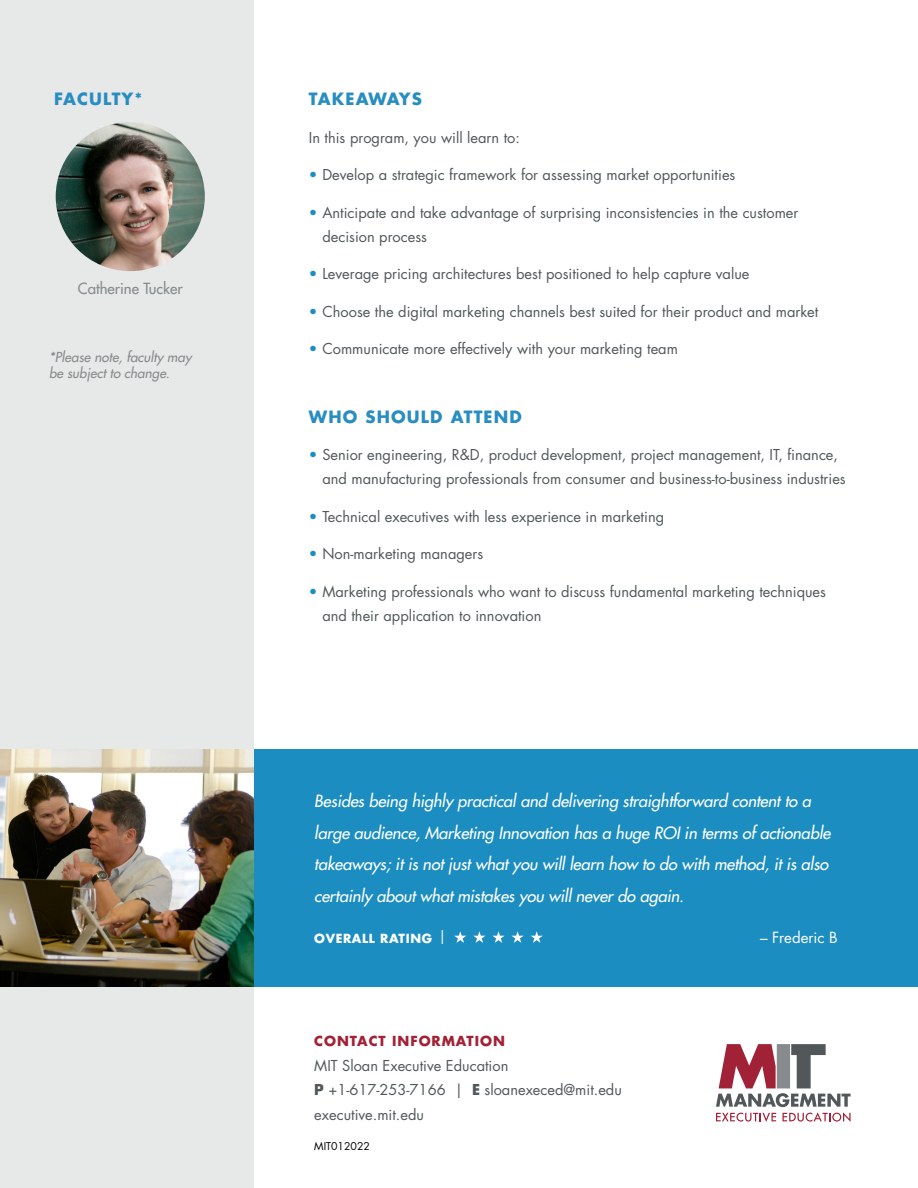
<style>
.page{position:relative;width:918px;height:1188px;background:#fff}
.page>*{position:absolute;margin:0;border:0;box-sizing:border-box;transform-origin:0 0}
.t1{font:italic 500 16.5px/31.5px "Futura Std";letter-spacing:-.01em;color:#fff}
.t2{font:700 16.5px "Futura Std";letter-spacing:.07em;color:#288dc0}
.t3{font:700 16.5px "Futura Std";letter-spacing:.04em;color:#288dc0}
.t4{font:500 15px "Futura Std";color:#878b8d}
.t5{font:15px "Futura Std";color:#fff}
.t6{font:14.7px/24px "Futura Std";color:#52575a}
.t7{font:italic 500 13.5px/16.2px "Futura Std";color:#888b8c}
.t8{font:700 13.5px "Futura Std";letter-spacing:.07em;color:#a12236}
.t9{font:700 12.3px "Futura Std";letter-spacing:.05em;color:#fff}
.t10{font:10.5px "Futura Std";color:#000}
.s1{color:#1c8dc1}
.s2{font-weight:400;font-size:13.8px}
.s3{font-weight:700}
</style>
<div class="page">
<div style="left:0;top:0;width:254px;height:1188px;background:#e7e9e9"></div>
<div style="left:0;top:750px;width:918px;height:237px;background:#1c8dc1"></div>
<svg style="left:716px;top:1044px;width:135px;height:78px"></svg>
<img style="left:56px;top:122px;width:149px;height:149px;border-radius:75px">
<svg style="left:454px;top:931px;width:12px;height:12px"></svg>
<svg style="left:473px;top:931px;width:12px;height:12px"></svg>
<svg style="left:492px;top:931px;width:13px;height:12px"></svg>
<svg style="left:511px;top:931px;width:13px;height:12px"></svg>
<svg style="left:531px;top:931px;width:12px;height:12px"></svg>
<img style="left:0;top:749px;width:253px;height:238px">
<p class="t2" style="left:54px;top:88px;width:90px">FACULTY*</p>
<p class="t4" style="left:78px;top:279px;width:106px">Catherine Tucker</p>
<p class="t7" style="left:49px;top:349px;width:144px">*Please note, faculty may be subject to change.</p>
<p class="t3" style="left:309px;top:88px;width:115px">TAKEAWAYS</p>
<p class="t6" style="left:309px;top:126px;width:213px">In this program, you will learn to:</p>
<p class="t6" style="left:309px;top:163px;width:428px"><span class="s1">•</span> Develop a strategic framework for assessing market opportunities</p>
<p class="t6" style="left:322px;top:201px;width:478px;text-indent:-13px"><span class="s1">•</span> Anticipate and take advantage of surprising inconsistencies in the customer decision process</p>
<p class="t6" style="left:309px;top:262px;width:442px"><span class="s1">•</span> Leverage pricing architectures best positioned to help capture value</p>
<p class="t6" style="left:309px;top:300px;width:511px"><span class="s1">•</span> Choose the digital marketing channels best suited for their product and market</p>
<p class="t6" style="left:309px;top:337px;width:371px"><span class="s1">•</span> Communicate more effectively with your marketing team</p>
<p class="t2" style="left:309px;top:406px;width:215px">WHO SHOULD ATTEND</p>
<p class="t6" style="left:322px;top:443px;width:525px;text-indent:-13px"><span class="s1">•</span> Senior engineering, R&amp;D, product development, project management, IT, finance, and manufacturing professionals from consumer and business-to-business industries</p>
<p class="t6" style="left:309px;top:504px;width:357px"><span class="s1">•</span> Technical executives with less experience in marketing</p>
<p class="t6" style="left:309px;top:542px;width:176px"><span class="s1">•</span> Non-marketing managers</p>
<p class="t6" style="left:322px;top:579px;width:505px;text-indent:-13px"><span class="s1">•</span> Marketing professionals who want to discuss fundamental marketing techniques and their application to innovation</p>
<p class="t1" style="left:314px;top:786px;width:518px">Besides being highly practical and delivering straightforward content to a large audience, Marketing Innovation has a huge ROI in terms of actionable takeaways; it is not just what you will learn how to do with method, it is also certainly about what mistakes you will never do again.</p>
<p class="t9" style="left:314px;top:930px;width:133px">OVERALL RATING <span class="s2">|</span></p>
<p class="t5" style="left:760px;top:928px;width:79px">– Frederic B</p>
<p class="t8" style="left:314px;top:1032px;width:192px">CONTACT INFORMATION</p>
<p class="t6" style="left:314px;top:1053px;width:309px;line-height:24.8px">MIT Sloan Executive Education<br><span class="s3">P</span> +1-617-253-7166 | <span class="s3">E</span> sloanexeced@mit.edu executive.mit.edu</p>
<p class="t10" style="left:314px;top:1140px;width:57px">MIT012022</p>
</div>
